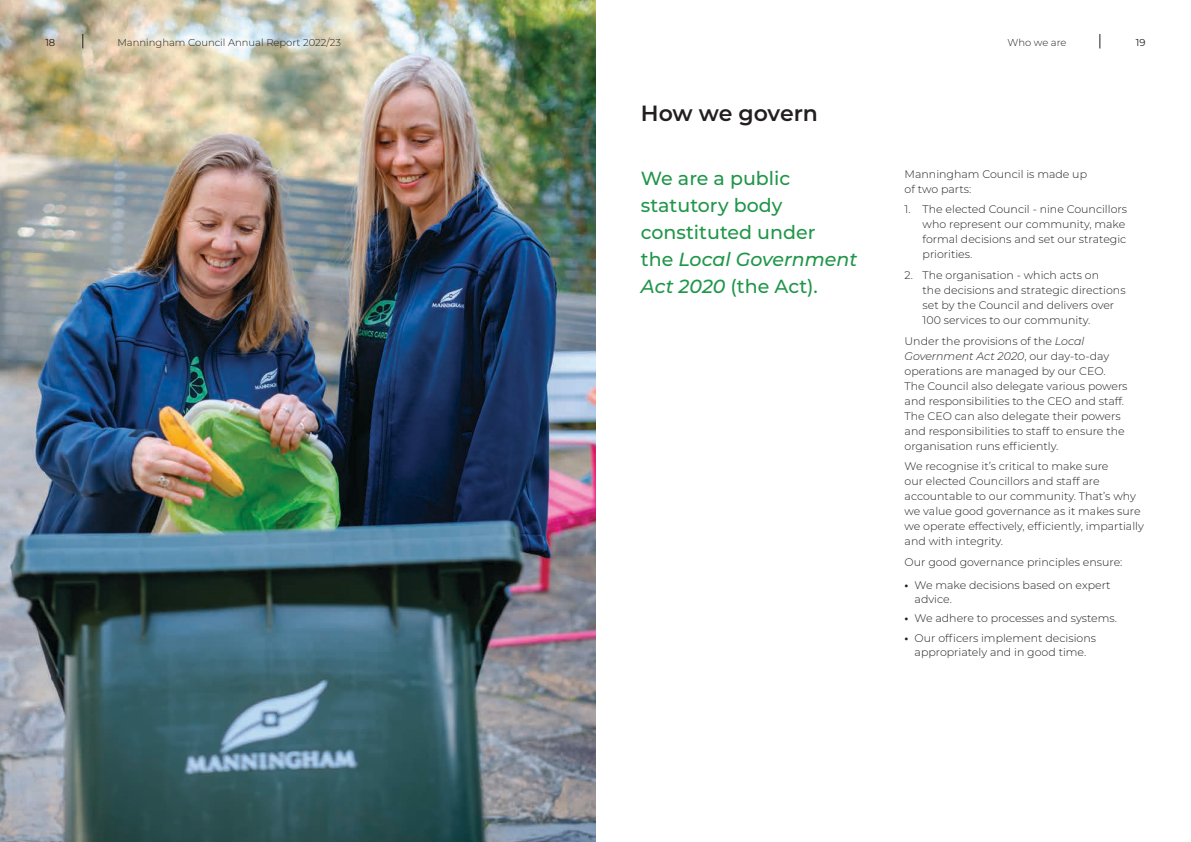
<style>
.page{position:relative;width:1191px;height:842px;background:#fff}
.page>*{position:absolute;margin:0;border:0;box-sizing:border-box;transform-origin:0 0}
.t1{font:600 22px "Montserrat";letter-spacing:-.01em;color:#231f20}
.Orange_call_out{font:500 19px/27px "Montserrat";color:#209649}
.Bodycopy{font:300 11px/15px "Montserrat";color:#231f20}
.t2{font:300 10px "Montserrat";color:#231f20}
.t3{font:10px "Montserrat";color:#231f20}
.s1{font-style:italic}
.s2{font-weight:700}
</style>
<div class="page">
<img style="left:0;top:0;width:595px;height:842px">
<svg style="left:83px;top:34px;width:1px;height:14px"></svg>
<svg style="left:1099px;top:34px;width:1px;height:14px"></svg>
<p class="t3" style="left:45px;top:35px;width:11px">18</p>
<p class="t2" style="left:117px;top:35px;width:225px">Manningham Council Annual Report 2022/23</p>
<p class="t2" style="left:1007px;top:35px;width:61px">Who we are</p>
<p class="t3" style="left:1135px;top:35px;width:11px">19</p>
<h2 class="t1" style="left:641px;top:97px;width:179px">How we govern</h2>
<p class="Orange_call_out" style="left:641px;top:164px;width:218px">We are a public statutory body constituted under<br>the <span class="s1">Local Government<br>Act 2020</span> (the Act).</p>
<p class="Bodycopy" style="left:904px;top:166px;width:184px">Manningham Council is made up of two parts:</p>
<p class="Bodycopy" style="left:922px;top:202px;width:206px;text-indent:-18px">1. The elected Council - nine Councillors who represent our community, make formal decisions and set our strategic priorities.</p>
<p class="Bodycopy" style="left:922px;top:267px;width:204px;text-indent:-18px">2. The organisation - which acts on<br>the decisions and strategic directions set by the Council and delivers over 100 services to our community.</p>
<p class="Bodycopy" style="left:904px;top:333px;width:224px">Under the provisions of the <span class="s1">Local Government Act 2020</span>, our day-to-day operations are managed by our CEO.<br>The Council also delegate various powers and responsibilities to the CEO and staff.<br>The CEO can also delegate their powers and responsibilities to staff to ensure the organisation runs efficiently.</p>
<p class="Bodycopy" style="left:904px;top:459px;width:241px">We recognise it’s critical to make sure<br>our elected Councillors and staff are accountable to our community. That’s why we value good governance as it makes sure we operate effectively, efficiently, impartially and with integrity.</p>
<p class="Bodycopy" style="left:904px;top:554px;width:219px">Our good governance principles ensure:</p>
<p class="Bodycopy" style="left:914px;top:577px;width:197px;line-height:14px;text-indent:-10px"><span class="s2">•</span> We make decisions based on expert advice.</p>
<p class="Bodycopy" style="left:904px;top:610px;width:214px"><span class="s2">•</span> We adhere to processes and systems.</p>
<p class="Bodycopy" style="left:904px;top:631px;width:193px;line-height:14px;text-align:center"><span class="s2">•</span> Our officers implement decisions appropriately and in good time.</p>
</div>
